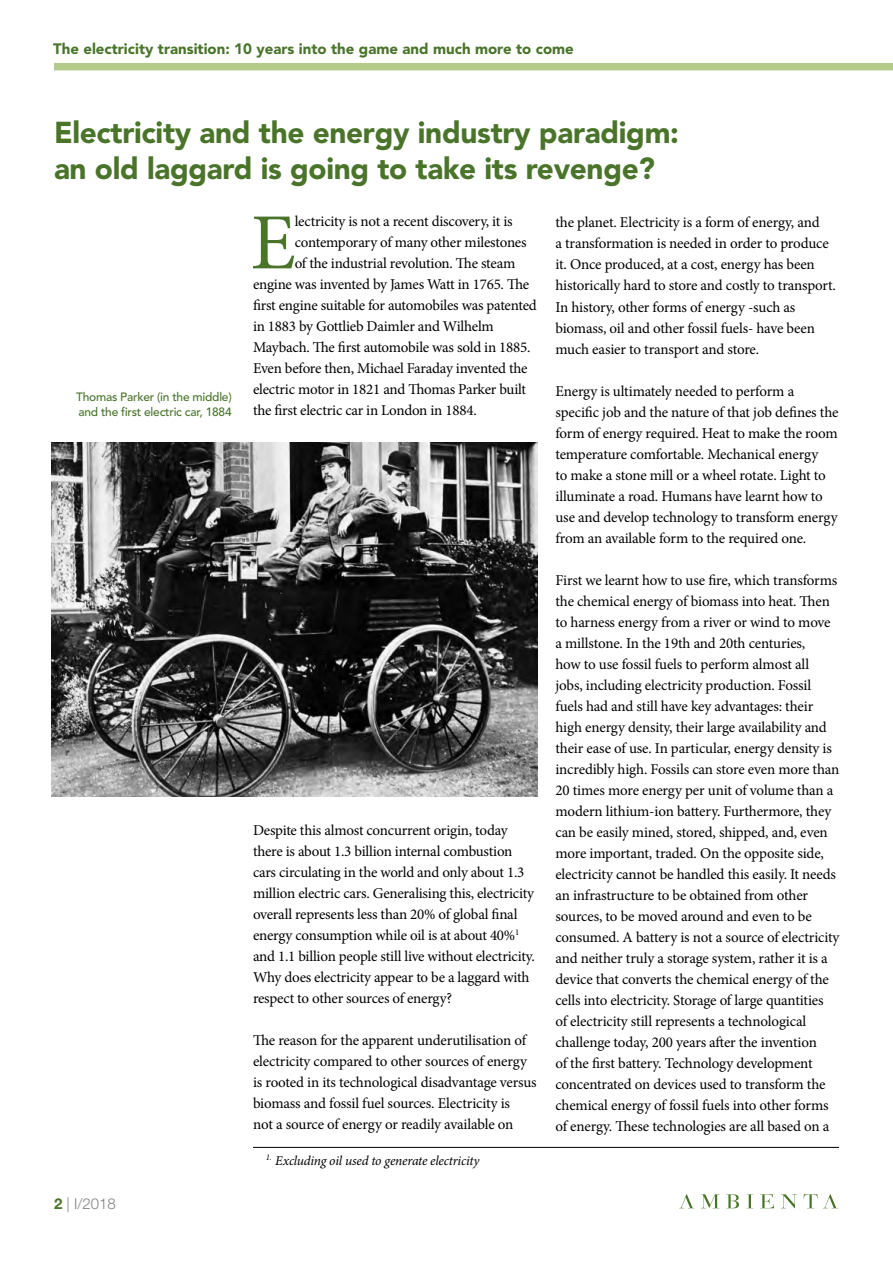
<style>
.page{position:relative;width:893px;height:1263px;background:#fff}
.page>*{position:absolute;margin:0;border:0;box-sizing:border-box;transform-origin:0 0}
.t1{font:79.65px "Minion Pro";color:#49742a}
.t2{font:900 30px/36px "Avenir LT";letter-spacing:-.01em;color:#49742a}
.t3{font:15px/21px "Minion Pro";letter-spacing:-.015em;color:#000}
.t4{font:900 15px "Avenir LT";color:#49742a}
.t5{font:300 15px "Helvetica Neue LT";color:#808285}
.t6{font:italic 13.5px "Minion Pro";letter-spacing:-.015em;color:#000}
.t7{font:500 12px/15px "Avenir LT";letter-spacing:-.02em;color:#49742a}
.s1{font-weight:700;color:#49742a}
.s2{font-style:inherit}
</style>
<div class="page">
<svg style="left:781px;top:1194px;width:16px;height:14px"></svg>
<svg style="left:680px;top:1194px;width:13px;height:14px"></svg>
<svg style="left:701px;top:1194px;width:18px;height:14px"></svg>
<svg style="left:726px;top:1194px;width:13px;height:14px"></svg>
<svg style="left:746px;top:1194px;width:7px;height:14px"></svg>
<svg style="left:760px;top:1194px;width:14px;height:14px"></svg>
<svg style="left:804px;top:1194px;width:33px;height:14px"></svg>
<div style="left:54px;top:63px;width:839px;height:7px;background:#b5cb8b"></div>
<img style="left:52px;top:442px;width:485px;height:354px">
<hr style="left:253px;top:1147px;width:586px;height:1px;background:#000">
<p class="t4" style="left:53px;top:40px;width:522px">The electricity transition: 10 years into the game and much more to come</p>
<p class="t2" style="left:54px;top:115px;width:627px">Electricity and the energy industry paradigm: an old laggard is going to take its revenge?</p>
<p class="t7" style="left:76px;top:390px;width:157px">Thomas Parker (in the middle) and the first electric car, 1884</p>
<p class="t5" style="left:54px;top:1194px;width:63px"><span class="s1">2</span> <span class="s2">|</span> I/2018</p>
<p class="t1" style="left:251px;top:190px;width:47px">E</p>
<p class="t3" style="left:295px;top:211px;width:219px">lectricity is not a recent discovery, it is</p>
<p class="t3" style="left:295px;top:232px;width:233px">contemporary of many other milestones</p>
<p class="t3" style="left:295px;top:253px;width:222px">of the industrial revolution. The steam</p>
<p class="t3" style="left:253px;top:274px;width:278px">engine was invented by James Watt in 1765. The</p>
<p class="t3" style="left:253px;top:295px;width:285px">first engine suitable for automobiles was patented</p>
<p class="t3" style="left:253px;top:316px;width:242px">in 1883 by Gottlieb Daimler and Wilhelm</p>
<p class="t3" style="left:253px;top:337px;width:279px">Maybach. The first automobile was sold in 1885.</p>
<p class="t3" style="left:253px;top:358px;width:276px">Even before then, Michael Faraday invented the</p>
<p class="t3" style="left:253px;top:379px;width:275px">electric motor in 1821 and Thomas Parker built</p>
<p class="t3" style="left:253px;top:400px;width:225px">the first electric car in London in 1884.</p>
<p class="t3" style="left:253px;top:820px;width:283px">Despite this almost concurrent origin, today there is about 1.3 billion internal combustion cars circulating in the world and only about 1.3 million electric cars. Generalising this, electricity overall represents less than 20% of global final energy consumption while oil is at about 40%<sup>1 </sup>and 1.1 billion people still live without electricity.<br>Why does electricity appear to be a laggard with respect to other sources of energy?</p>
<p class="t3" style="left:253px;top:1030px;width:285px">The reason for the apparent underutilisation of electricity compared to other sources of energy is rooted in its technological disadvantage versus biomass and fossil fuel sources. Electricity is<br>not a source of energy or readily available on</p>
<p class="t6" style="left:266px;top:1151px;width:215px"><sup>1.</sup> Excluding oil used to generate electricity</p>
<p class="t3" style="left:555px;top:212px;width:282px">the planet. Electricity is a form of energy, and<br>a transformation is needed in order to produce it. Once produced, at a cost, energy has been historically hard to store and costly to transport.<br>In history, other forms of energy -such as biomass, oil and other fossil fuels- have been much easier to transport and store.</p>
<p class="t3" style="left:555px;top:380px;width:285px">Energy is ultimately needed to perform a specific job and the nature of that job defines the form of energy required. Heat to make the room temperature comfortable. Mechanical energy<br>to make a stone mill or a wheel rotate. Light to illuminate a road. Humans have learnt how to use and develop technology to transform energy from an available form to the required one.</p>
<p class="t3" style="left:555px;top:569px;width:286px">First we learnt how to use fire, which transforms the chemical energy of biomass into heat. Then to harness energy from a river or wind to move a millstone. In the 19th and 20th centuries,<br>how to use fossil fuels to perform almost all jobs, including electricity production. Fossil fuels had and still have key advantages: their high energy density, their large availability and their ease of use. In particular, energy density is incredibly high. Fossils can store even more than 20 times more energy per unit of volume than a modern lithium-ion battery. Furthermore, they can be easily mined, stored, shipped, and, even more important, traded. On the opposite side, electricity cannot be handled this easily. It needs an infrastructure to be obtained from other sources, to be moved around and even to be consumed. A battery is not a source of electricity and neither truly a storage system, rather it is a device that converts the chemical energy of the cells into electricity. Storage of large quantities<br>of electricity still represents a technological challenge today, 200 years after the invention<br>of the first battery. Technology development concentrated on devices used to transform the chemical energy of fossil fuels into other forms of energy. These technologies are all based on a</p>
</div>
